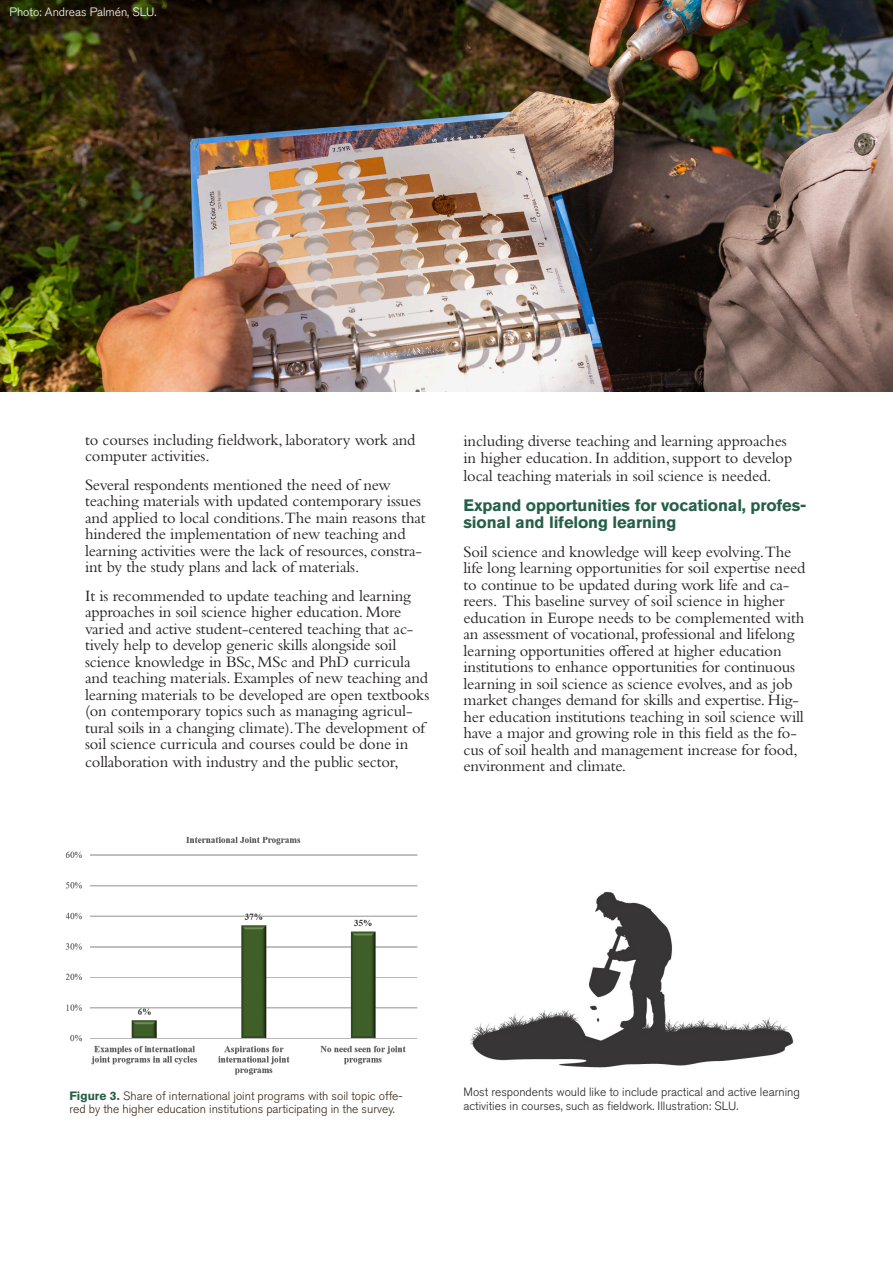
<style>
.page{position:relative;width:893px;height:1263px;background:#fff}
.page>*{position:absolute;margin:0;border:0;box-sizing:border-box;transform-origin:0 0}
.Brödtext{font:16.5px/16.5px "Bembo Std";letter-spacing:-.01em;color:#231f20}
.underrurik2{font:700 16.5px/17.9px "Akzidenz Grotesk Std";letter-spacing:-.01em;color:#265f47}
.Brödtext_-_numrerad{font:300 12px/12.9px "Akzidenz Grotesk Std";color:#342210}
.Bildtext{font:300 12px/14.4px "Akzidenz Grotesk Std";color:#231f20}
.Bildtext-2{font:300 12px "Akzidenz Grotesk Std";color:#fff}
.s1{font-weight:700;color:#265f47}
</style>
<div class="page">
<img style="left:65px;top:836px;width:353px;height:239px">
<img style="left:470px;top:891px;width:324px;height:177px">
<img style="left:0;top:0;width:893px;height:391px">
<p class="Bildtext-2" style="left:10px;top:6px;width:148px">Photo: Andreas Palmén, SLU.</p>
<p class="Brödtext" style="left:85px;top:431px;width:332px">to courses including fieldwork, laboratory work and computer activities.</p>
<p class="Brödtext" style="left:85px;top:476px;width:342px">Several respondents mentioned the need of new teaching materials with updated contemporary issues and applied to local conditions.The main reasons that hindered the implementation of new teaching and learning activities were the lack of resources, constra&shy;int by the study plans and lack of materials.</p>
<p class="Brödtext" style="left:85px;top:587px;width:346px">It is recommended to update teaching and learning approaches in soil science higher education. More varied and active student-centered teaching that ac&shy;tively help to develop generic skills alongside soil science knowledge in BSc, MSc and PhD curricula and teaching materials. Examples of new teaching and learning materials to be developed are open textbooks (on contemporary topics such as managing agricul&shy;tural soils in a changing climate).The development of soil science curricula and courses could be done in collaboration with industry and the public sector,</p>
<p class="Brödtext" style="left:463px;top:432px;width:330px;line-height:17.1px">including diverse teaching and learning approaches in higher education. In addition, support to develop local teaching materials in soil science is needed.</p>
<p class="underrurik2" style="left:463px;top:496px;width:344px">Expand opportunities for vocational, profes&shy;sional and lifelong learning</p>
<p class="Brödtext" style="left:463px;top:543px;width:343px">Soil science and knowledge will keep evolving.The life long learning opportunities for soil expertise need to continue to be updated during work life and ca&shy;reers. This baseline survey of soil science in higher education in Europe needs to be complemented with an assessment of vocational, professional and lifelong learning opportunities offered at higher education institutions to enhance opportunities for continuous learning in soil science as science evolves, and as job market changes demand for skills and expertise. Hig&shy;her education institutions teaching in soil science will have a major and growing role in this field as the fo&shy;cus of soil health and management increase for food, environment and climate.</p>
<p class="Brödtext_-_numrerad" style="left:69px;top:1089px;width:335px"><span class="s1">Figure 3.</span> Share of international joint programs with soil topic offe&shy;red by the higher education institutions participating in the survey.</p>
<p class="Bildtext" style="left:463px;top:1085px;width:338px">Most respondents would like to include practical and active learning activities in courses, such as fieldwork. Illustration: SLU.</p>
</div>
